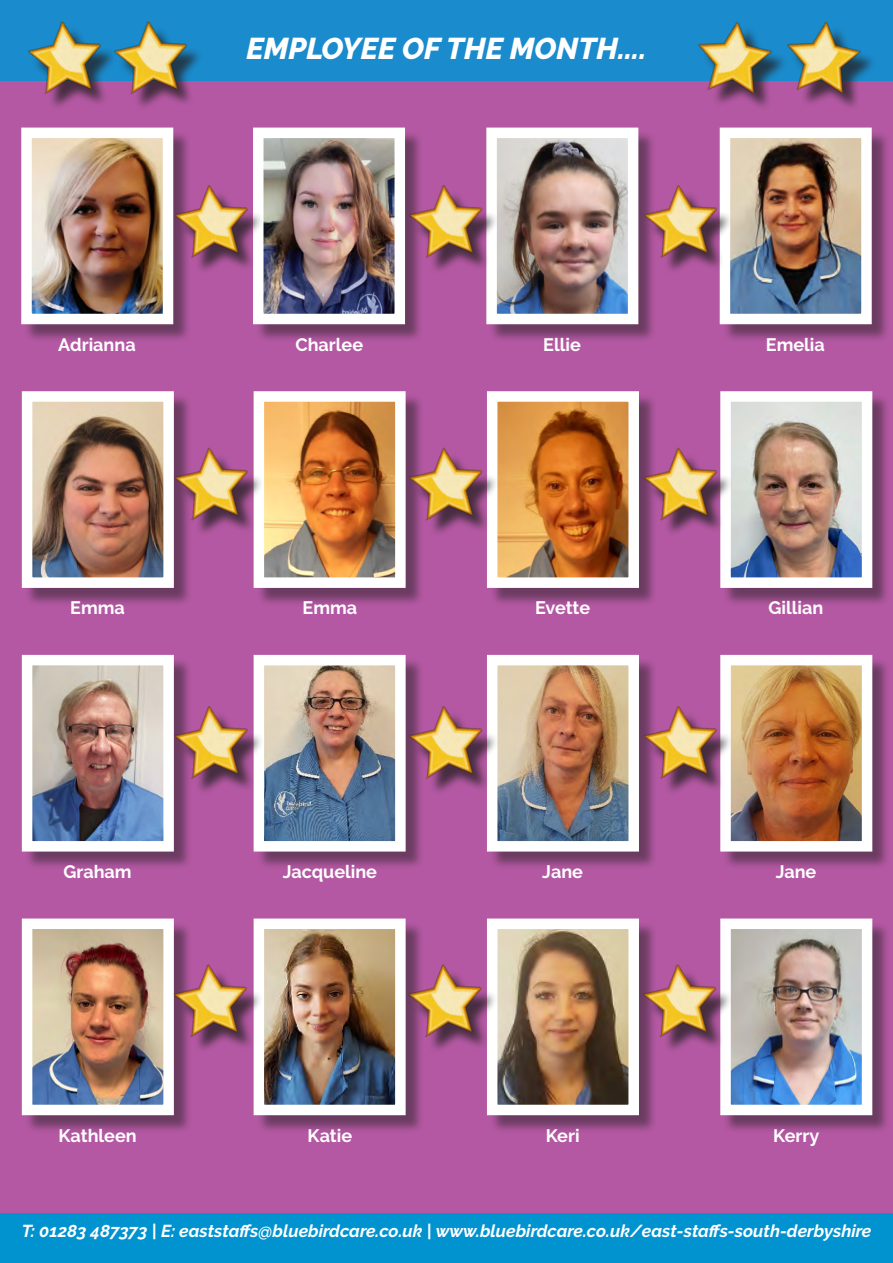
<style>
.page{position:relative;width:893px;height:1263px;background:#fff}
.page>*{position:absolute;margin:0;border:0;box-sizing:border-box;transform-origin:0 0}
.t1{font:italic 800 30px "Raleway";color:#fff}
.t2{font:700 18px "Raleway";color:#fff}
.t3{font:italic 700 18px "Raleway";color:#fff}
.t4{font:700 18px "Arial";color:#fff}
.t5{font:italic 700 17.25px "Raleway";color:#fff}
</style>
<div class="page">
<div style="left:0;top:81px;width:893px;height:1132px;background:#b458a3"></div>
<div style="left:0;top:0;width:893px;height:81px;background:#1a8bcc"></div>
<div style="left:790px;top:26px;width:88px;height:86px;background:#231f20;opacity:.75"></div>
<img style="left:789px;top:22px;width:83px;height:82px">
<div style="left:31px;top:26px;width:87px;height:86px;background:#b458a3"></div>
<img style="left:16px;top:21px;width:86px;height:83px">
<div style="left:117px;top:26px;width:87px;height:86px;background:#b458a3"></div>
<img style="left:102px;top:21px;width:103px;height:83px">
<div style="left:701px;top:26px;width:88px;height:86px;background:#231f20;opacity:.75"></div>
<img style="left:680px;top:21px;width:103px;height:83px">
<div style="left:24px;top:130px;width:168px;height:213px;background:#231f20;opacity:.5"></div>
<img style="left:32px;top:139px;width:130px;height:174px">
<div style="left:21px;top:128px;width:152px;height:196px;border:10px solid #fff"></div>
<div style="left:722px;top:130px;width:168px;height:213px;background:#231f20;opacity:.5"></div>
<img style="left:731px;top:139px;width:130px;height:174px">
<div style="left:720px;top:128px;width:152px;height:196px;border:10px solid #fff"></div>
<div style="left:255px;top:130px;width:169px;height:213px;background:#231f20;opacity:.5"></div>
<img style="left:264px;top:139px;width:130px;height:174px">
<div style="left:489px;top:130px;width:168px;height:213px;background:#231f20;opacity:.5"></div>
<img style="left:497px;top:139px;width:130px;height:174px">
<div style="left:24px;top:393px;width:169px;height:214px;background:#231f20;opacity:.5"></div>
<img style="left:33px;top:402px;width:130px;height:175px">
<div style="left:22px;top:391px;width:152px;height:197px;border:10px solid #fff"></div>
<div style="left:722px;top:393px;width:169px;height:214px;background:#231f20;opacity:.5"></div>
<img style="left:731px;top:402px;width:130px;height:175px">
<div style="left:720px;top:391px;width:152px;height:197px;border:10px solid #fff"></div>
<div style="left:256px;top:393px;width:168px;height:214px;background:#231f20;opacity:.5"></div>
<img style="left:265px;top:402px;width:130px;height:175px">
<div style="left:254px;top:391px;width:152px;height:197px;border:10px solid #fff"></div>
<div style="left:489px;top:393px;width:169px;height:214px;background:#231f20;opacity:.5"></div>
<img style="left:498px;top:402px;width:130px;height:175px">
<div style="left:487px;top:391px;width:152px;height:197px;border:10px solid #fff"></div>
<div style="left:24px;top:657px;width:169px;height:213px;background:#231f20;opacity:.5"></div>
<img style="left:33px;top:666px;width:130px;height:174px">
<div style="left:22px;top:655px;width:152px;height:196px;border:10px solid #fff"></div>
<div style="left:722px;top:657px;width:169px;height:213px;background:#231f20;opacity:.5"></div>
<img style="left:731px;top:666px;width:130px;height:174px">
<div style="left:720px;top:655px;width:152px;height:196px;border:10px solid #fff"></div>
<div style="left:256px;top:657px;width:168px;height:213px;background:#231f20;opacity:.5"></div>
<img style="left:265px;top:666px;width:130px;height:174px">
<div style="left:254px;top:655px;width:152px;height:196px;border:10px solid #fff"></div>
<div style="left:489px;top:657px;width:169px;height:213px;background:#231f20;opacity:.5"></div>
<img style="left:498px;top:666px;width:130px;height:174px">
<div style="left:487px;top:655px;width:152px;height:196px;border:10px solid #fff"></div>
<div style="left:24px;top:921px;width:169px;height:213px;background:#231f20;opacity:.5"></div>
<img style="left:33px;top:929px;width:130px;height:175px">
<div style="left:22px;top:918px;width:152px;height:197px;border:10px solid #fff"></div>
<div style="left:722px;top:921px;width:169px;height:213px;background:#231f20;opacity:.5"></div>
<img style="left:731px;top:929px;width:130px;height:175px">
<div style="left:720px;top:918px;width:152px;height:197px;border:10px solid #fff"></div>
<div style="left:256px;top:921px;width:168px;height:213px;background:#231f20;opacity:.5"></div>
<img style="left:265px;top:929px;width:130px;height:175px">
<div style="left:254px;top:918px;width:152px;height:197px;border:10px solid #fff"></div>
<div style="left:489px;top:921px;width:169px;height:213px;background:#231f20;opacity:.5"></div>
<img style="left:498px;top:929px;width:130px;height:175px">
<div style="left:177px;top:189px;width:88px;height:86px;background:#231f20;opacity:.75"></div>
<img style="left:163px;top:185px;width:103px;height:83px">
<div style="left:412px;top:189px;width:87px;height:86px;background:#231f20;opacity:.75"></div>
<img style="left:397px;top:185px;width:103px;height:83px">
<div style="left:647px;top:189px;width:87px;height:86px;background:#231f20;opacity:.75"></div>
<img style="left:632px;top:185px;width:103px;height:83px">
<div style="left:177px;top:452px;width:88px;height:86px;background:#231f20;opacity:.75"></div>
<img style="left:163px;top:448px;width:103px;height:82px">
<div style="left:412px;top:452px;width:87px;height:86px;background:#231f20;opacity:.75"></div>
<img style="left:397px;top:448px;width:103px;height:82px">
<div style="left:647px;top:452px;width:87px;height:86px;background:#231f20;opacity:.75"></div>
<img style="left:632px;top:448px;width:103px;height:82px">
<div style="left:177px;top:710px;width:88px;height:86px;background:#231f20;opacity:.75"></div>
<img style="left:163px;top:706px;width:103px;height:83px">
<div style="left:412px;top:710px;width:87px;height:86px;background:#231f20;opacity:.75"></div>
<img style="left:397px;top:706px;width:103px;height:83px">
<div style="left:647px;top:710px;width:87px;height:86px;background:#231f20;opacity:.75"></div>
<img style="left:632px;top:706px;width:103px;height:83px">
<div style="left:177px;top:969px;width:87px;height:85px;background:#231f20;opacity:.75"></div>
<img style="left:162px;top:964px;width:103px;height:83px">
<div style="left:411px;top:969px;width:88px;height:85px;background:#231f20;opacity:.75"></div>
<img style="left:397px;top:964px;width:103px;height:83px">
<div style="left:646px;top:969px;width:87px;height:85px;background:#231f20;opacity:.75"></div>
<img style="left:631px;top:964px;width:103px;height:83px">
<div style="left:0;top:1213px;width:893px;height:50px;background:#0093d0"></div>
<p class="t1" style="left:246px;top:31px;width:402px">EMPLOYEE OF THE MONTH....</p>
<p class="t4" style="left:329px;top:49px;width:14px">f</p>
<p class="t2" style="left:58px;top:334px;width:79px">Adrianna</p>
<p class="t2" style="left:295px;top:334px;width:69px">Charlee</p>
<p class="t2" style="left:543px;top:334px;width:39px">Ellie</p>
<p class="t2" style="left:766px;top:334px;width:60px">Emelia</p>
<p class="t2" style="left:70px;top:598px;width:56px">Emma</p>
<p class="t2" style="left:303px;top:598px;width:56px">Emma</p>
<p class="t2" style="left:535px;top:598px;width:56px">Evette</p>
<p class="t2" style="left:769px;top:598px;width:56px">Gillian</p>
<p class="t2" style="left:63px;top:861px;width:70px">Graham</p>
<p class="t2" style="left:283px;top:861px;width:96px">Jacqueline</p>
<p class="t2" style="left:542px;top:861px;width:42px">Jane</p>
<p class="t2" style="left:776px;top:861px;width:42px">Jane</p>
<p class="t2" style="left:58px;top:1125px;width:80px">Kathleen</p>
<p class="t2" style="left:308px;top:1125px;width:46px">Katie</p>
<p class="t2" style="left:546px;top:1125px;width:35px">Keri</p>
<p class="t2" style="left:773px;top:1125px;width:48px">Kerry</p>
<p class="t5" style="left:22px;top:1220px;width:851px">T: 01283 487373 | E: eaststaffs@bluebirdcare.co.uk | www.bluebirdcare.co.uk/east-staffs-south-derbyshire</p>
<p class="t3" style="left:60px;top:1220px;width:216px">bluebird_care_east_staffs</p>
<p class="t3" style="left:326px;top:1220px;width:337px">@bluebirdeaststaffsandsouthderbyshire</p>
<p class="t3" style="left:728px;top:1220px;width:133px">@CareEastStaff</p>
</div>
